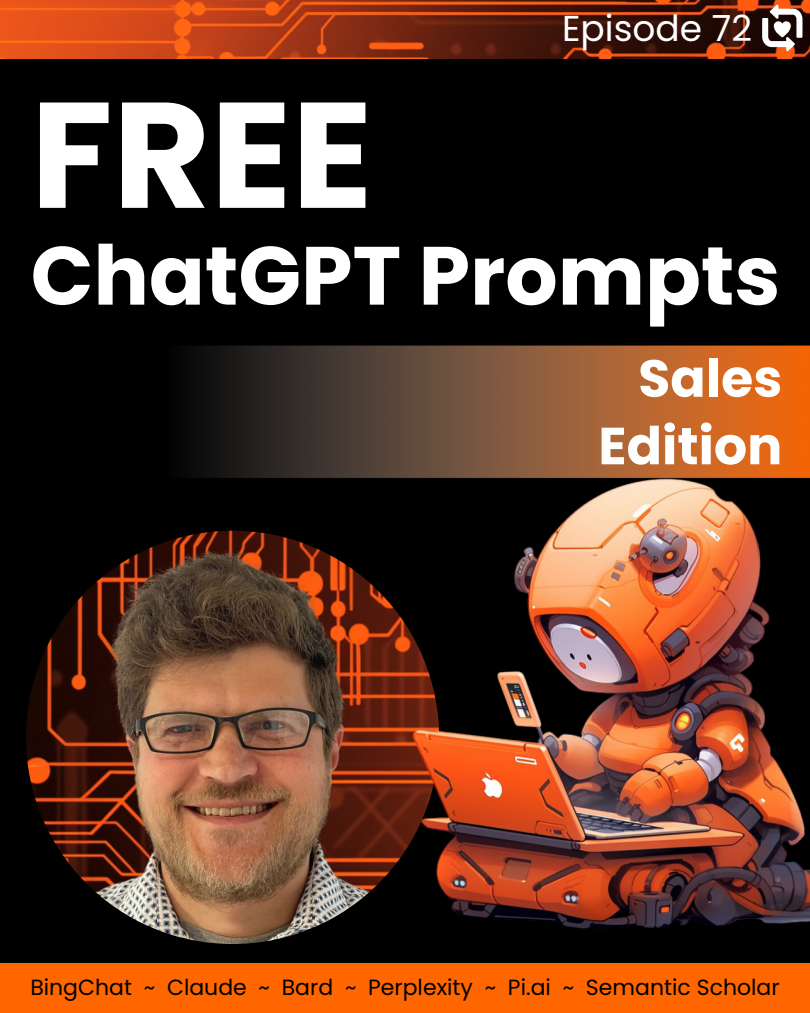
<style>
.page{position:relative;width:810px;height:1013px;background:#fff}
.page>*{position:absolute;margin:0;border:0;box-sizing:border-box;transform-origin:0 0}
.t1{font:700 150px "Poppins";color:#fff}
.t2{font:700 82.4px "Poppins";color:#fff}
.t3{font:700 52.2px "Poppins";color:#fff}
.t4{font:36px "Poppins";color:#fff}
.t5{font:22px "Poppins";color:#000}
</style>
<div class="page">
<div style="left:0;top:0;width:810px;height:1012px;background:#000"></div>
<img style="left:26px;top:530px;width:413px;height:414px;border-radius:50%">
<img style="left:0;top:0;width:810px;height:58px">
<svg style="left:762px;top:5px;width:40px;height:46px;background:#99827a"></svg>
<img style="left:191px;top:345px;width:619px;height:133px">
<div style="left:0;top:963px;width:810px;height:49px;background:#f60"></div>
<img style="left:374px;top:448px;width:436px;height:481px">
<p class="t4" style="left:562px;top:3px;width:192px">Episode 72</p>
<p class="t1" style="left:31px;top:50px;width:344px">FREE</p>
<p class="t2" style="left:31px;top:218px;width:751px">ChatGPT Prompts</p>
<p class="t3" style="left:638px;top:342px;width:146px">Sales</p>
<p class="t3" style="left:598px;top:409px;width:185px">Edition</p>
<p class="t5" style="left:30px;top:972px;width:751px">BingChat ~ Claude ~ Bard ~ Perplexity ~ Pi.ai ~ Semantic Scholar</p>
</div>
